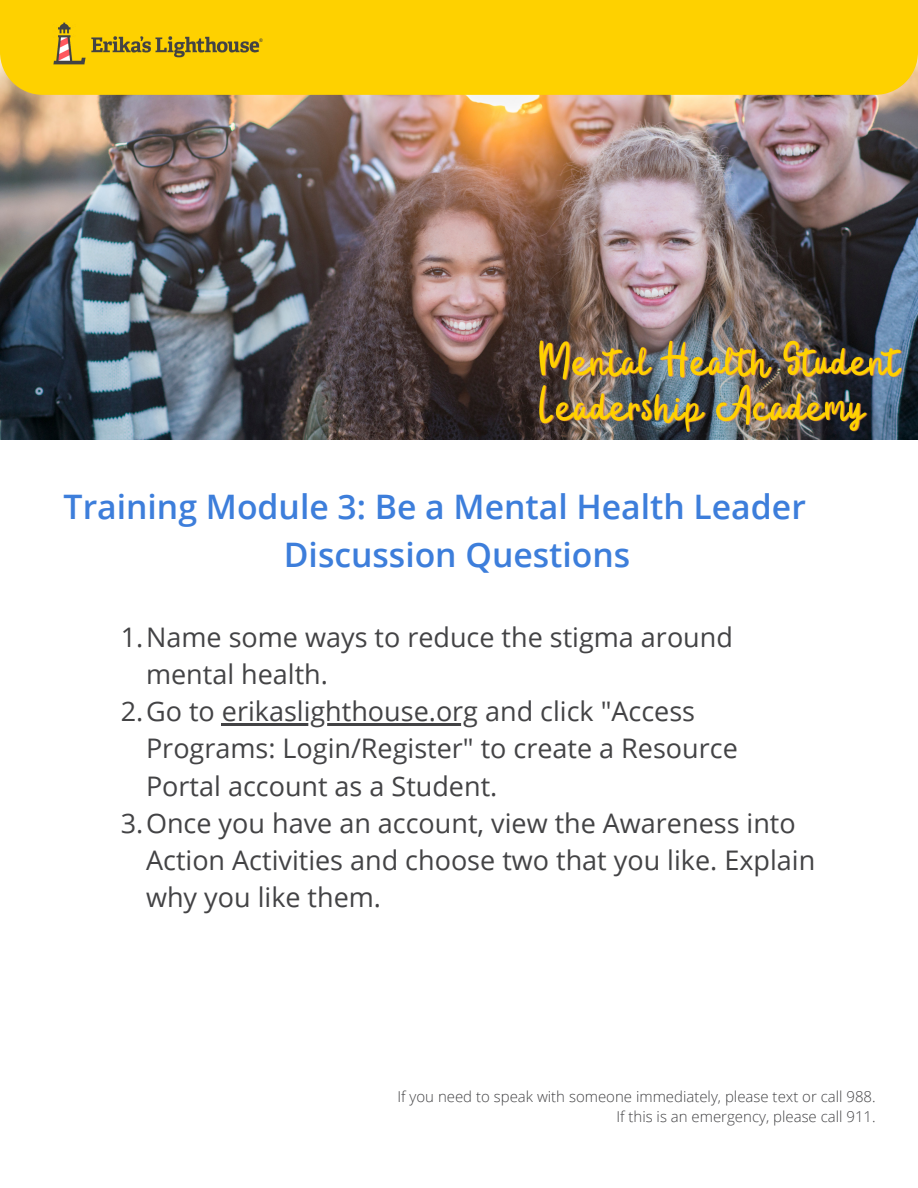
<style>
.page{position:relative;width:918px;height:1188px;background:#fff}
.page>*{position:absolute;margin:0;border:0;box-sizing:border-box;transform-origin:0 0}
.t1{font:600 33.75px/47.2px "Open Sans";color:#3d7edb}
.t2{font:27px/37.2px "Open Sans";color:#434345}
.t3{font:300 15px "Open Sans";color:#434345}
</style>
<div class="page">
<hr style="left:222px;top:724px;width:256px;height:2px;background:#434345">
<img style="left:0;top:95px;width:918px;height:344px">
<div style="left:0;top:0;width:918px;height:95px;background:#fed100"></div>
<img style="left:53px;top:22px;width:210px;height:43px">
<img style="left:539px;top:330px;width:366px;height:106px">
<p class="t1" style="left:284px;top:483px;width:523px;text-indent:-220px">Training Module 3: Be a Mental Health Leader<br>Discussion Questions</p>
<p class="t2" style="left:146px;top:618px;width:588px;text-indent:-25px">1.Name some ways to reduce the stigma around mental health.</p>
<p class="t2" style="left:146px;top:692px;width:593px;text-indent:-25px">2.Go to erikaslighthouse.org and click "Access<br>Programs: Login/Register" to create a Resource<br>Portal account as a Student.</p>
<p class="t2" style="left:146px;top:804px;width:671px;text-indent:-25px">3.Once you have an account, view the Awareness into<br>Action Activities and choose two that you like. Explain why you like them.</p>
<p class="t3" style="left:397px;top:1086px;width:480px">If you need to speak with someone immediately, please text or call 988.</p>
<p class="t3" style="left:616px;top:1106px;width:261px">If this is an emergency, please call 911.</p>
</div>
